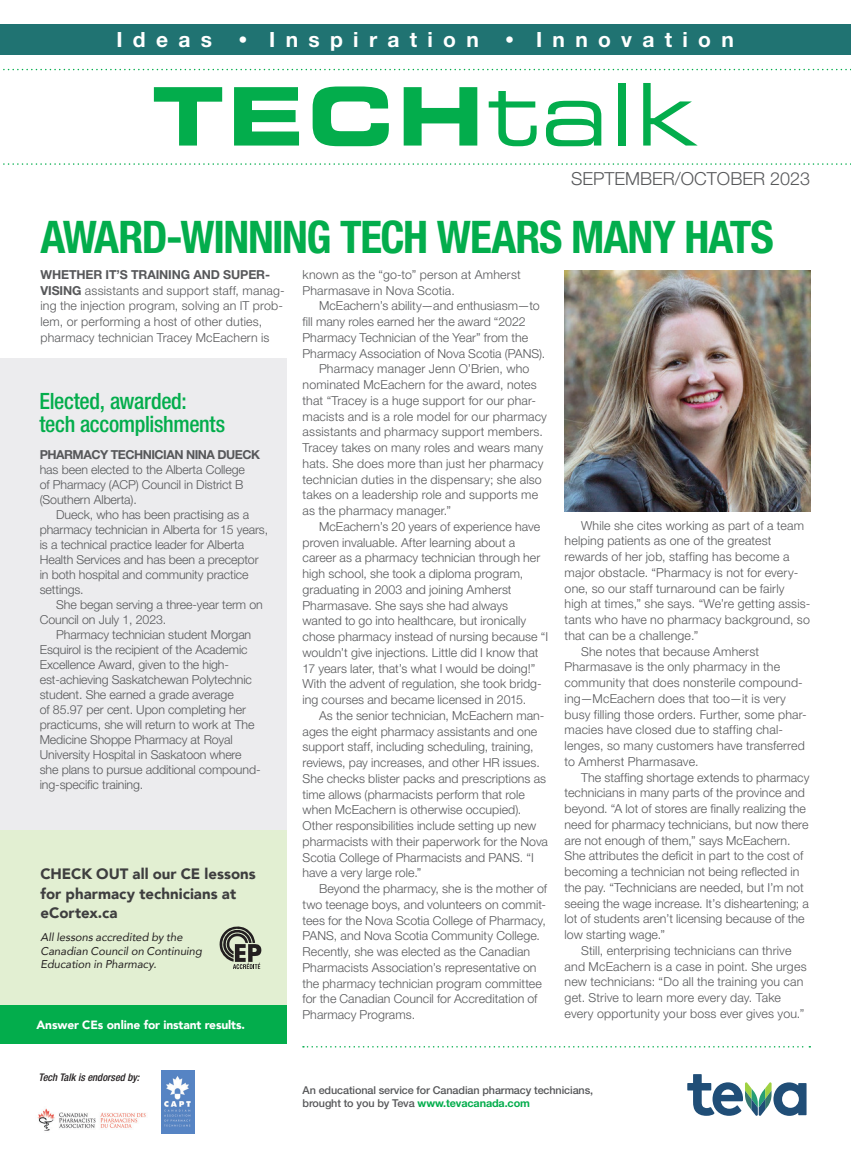
<style>
.page{position:relative;width:851px;height:1161px;background:#fff}
.page>*{position:absolute;margin:0;border:0;box-sizing:border-box;transform-origin:0 0}
.t1{font:80.7px "Eurostile LT Std Bold Ex 2";color:#03ad4c}
.TT___HEADS__LARGE_LIGHT{font:700 condensed 45px "Helvetica Neue LT Std";letter-spacing:-.03em;color:#03ad4c}
.heds{font:500 condensed 22.5px/22.5px "Helvetica Neue LT Std";letter-spacing:-.015em;color:#03ad4c}
.t2{font:700 21px "Helvetica Neue LT Std";letter-spacing:.49em;color:#fff}
.t3{font:300 18px "Helvetica Neue LT Std";color:#57585a}
.t4{font:900 15px/19.5px "Avenir";letter-spacing:.005em;color:#3e3e3f}
.TT___MAIN_TEXT{font:300 12.3px/15.8px "Helvetica Neue LT Std";letter-spacing:.005em;color:#57585a}
.t5{font:900 12px "Avenir";letter-spacing:-.01em;color:#fff}
.t6{font:italic 11.25px/13.5px "Avenir";color:#231f20}
.TT___ENDORSEMENT_COPY{font:500 10.8px/13.2px "Helvetica Neue LT Std";letter-spacing:-.01em;color:#57585a}
.TT___ENDORSEMENT_COPY-2{font:italic 500 condensed 10.5px "Helvetica Neue LT Std";color:#231f20}
.s1{font-size:18px}
.s2{font-family:"Eurostile LT Std Ex 2";font-size:86.4px}
.s3{font-weight:700}
.s4{font-weight:700;color:#03ad4c}
</style>
<div class="page">
<svg style="left:303px;top:1046px;width:507px;height:2px"></svg>
<svg style="left:3px;top:163px;width:848px;height:2px"></svg>
<svg style="left:3px;top:69px;width:848px;height:1px"></svg>
<img style="left:37px;top:1108px;width:109px;height:23px">
<img style="left:161px;top:1071px;width:34px;height:62px">
<div style="left:0;top:358px;width:286px;height:484px;background:#ececee"></div>
<div style="left:0;top:25px;width:850px;height:30px;background:#207372"></div>
<div style="left:0;top:830px;width:286px;height:182px;background:#e2efd2"></div>
<div style="left:0;top:1006px;width:286px;height:38px;background:#03ad4c"></div>
<img style="left:564px;top:270px;width:246px;height:242px">
<svg style="left:687px;top:1074px;width:119px;height:42px"></svg>
<svg style="left:219px;top:926px;width:43px;height:43px"></svg>
<p class="t2" style="left:116px;top:27px;width:97px">Ideas</p>
<p class="t2" style="left:238px;top:27px;width:242px"><span class="s1">•</span> Inspiration</p>
<p class="t2" style="left:505px;top:27px;width:230px"><span class="s1">•</span> Innovation</p>
<p class="t1" style="left:152px;top:60px;width:547px">tech<span class="s2">talk</span></p>
<p class="t3" style="left:571px;top:168px;width:240px">SEPTEMBER/OCTOBER 2023</p>
<p class="TT___HEADS__LARGE_LIGHT" style="left:40px;top:209px;width:734px">AWARD-WINNING TECH WEARS MANY HATS</p>
<p class="TT___MAIN_TEXT" style="left:40px;top:266px;width:245px"><span class="s3">WHETHER IT’S TRAINING AND SUPER-VISING</span> assistants and support staff, manag&shy;ing the injection program, solving an IT prob&shy;lem, or performing a host of other duties, pharmacy technician Tracey McEachern is</p>
<p class="heds" style="left:39px;top:390px;width:187px">Elected, awarded: tech accomplishments</p>
<p class="TT___MAIN_TEXT" style="left:40px;top:447px;width:222px;line-height:15px"><span class="s3">PHARMACY TECHNICIAN NINA DUECK </span>has been elected to the Alberta College<br>of Pharmacy (ACP) Council in District B (Southern Alberta).</p>
<p class="TT___MAIN_TEXT" style="left:40px;top:507px;width:230px;line-height:15px;text-indent:16px">Dueck, who has been practising as a pharmacy technician in Alberta for 15 years, is a technical practice leader for Alberta Health Services and has been a preceptor in both hospital and community practice settings.</p>
<p class="TT___MAIN_TEXT" style="left:40px;top:597px;width:224px;line-height:15px;text-indent:16px">She began serving a three-year term on<br>Council on July 1, 2023.</p>
<p class="TT___MAIN_TEXT" style="left:40px;top:627px;width:222px;line-height:15px;text-indent:16px">Pharmacy technician student Morgan Esquirol is the recipient of the Academic Excellence Award, given to the high&shy;est-achieving Saskatchewan Polytechnic student. She earned a grade average<br>of 85.97 per cent. Upon completing her practicums, she will return to work at The Medicine Shoppe Pharmacy at Royal University Hospital in Saskatoon where she plans to pursue additional compound&shy;ing-specific training.</p>
<p class="t4" style="left:40px;top:864px;width:217px">CHECK OUT all our CE lessons for pharmacy technicians at eCortex.ca</p>
<p class="t6" style="left:40px;top:930px;width:163px">All lessons accredited by the<br>Canadian Council on Continuing<br>Education in Pharmacy.</p>
<p class="t5" style="left:36px;top:1014px;width:210px">Answer CEs online for instant results.</p>
<p class="TT___ENDORSEMENT_COPY-2" style="left:39px;top:1071px;width:102px">Tech Talk is endorsed by:</p>
<p class="TT___MAIN_TEXT" style="left:302px;top:266px;width:220px">known as the “go-to” person at Amherst<br>Pharmasave in Nova Scotia.</p>
<p class="TT___MAIN_TEXT" style="left:302px;top:298px;width:244px;text-indent:16px">McEachern’s ability—and enthusiasm—to fill many roles earned her the award “2022<br>Pharmacy Technician of the Year” from the Pharmacy Association of Nova Scotia (PANS).</p>
<p class="TT___MAIN_TEXT" style="left:302px;top:361px;width:246px;text-indent:16px">Pharmacy manager Jenn O’Brien, who nominated McEachern for the award, notes that “Tracey is a huge support for our phar&shy;macists and is a role model for our pharmacy assistants and pharmacy support members.<br>Tracey takes on many roles and wears many hats. She does more than just her pharmacy technician duties in the dispensary; she also takes on a leadership role and supports me as the pharmacy manager.”</p>
<p class="TT___MAIN_TEXT" style="left:302px;top:518px;width:247px;text-indent:16px">McEachern’s 20 years of experience have proven invaluable. After learning about a career as a pharmacy technician through her high school, she took a diploma program, graduating in 2003 and joining Amherst Pharmasave. She says she had always wanted to go into healthcare, but ironically chose pharmacy instead of nursing because “I wouldn’t give injections. Little did I know that 17 years later, that’s what I would be doing!” With the advent of regulation, she took bridg&shy;ing courses and became licensed in 2015.</p>
<p class="TT___MAIN_TEXT" style="left:302px;top:707px;width:247px;text-indent:16px">As the senior technician, McEachern man&shy;ages the eight pharmacy assistants and one support staff, including scheduling, training, reviews, pay increases, and other HR issues.<br>She checks blister packs and prescriptions as time allows (pharmacists perform that role when McEachern is otherwise occupied).<br>Other responsibilities include setting up new pharmacists with their paperwork for the Nova Scotia College of Pharmacists and PANS. “I have a very large role.”</p>
<p class="TT___MAIN_TEXT" style="left:302px;top:881px;width:246px;text-indent:16px">Beyond the pharmacy, she is the mother of two teenage boys, and volunteers on commit&shy;tees for the Nova Scotia College of Pharmacy, PANS, and Nova Scotia Community College.<br>Recently, she was elected as the Canadian Pharmacists Association’s representative on the pharmacy technician program committee for the Canadian Council for Accreditation of Pharmacy Programs.</p>
<p class="TT___MAIN_TEXT" style="left:564px;top:517px;width:247px;text-indent:16px">While she cites working as part of a team helping patients as one of the greatest rewards of her job, staffing has become a major obstacle. “Pharmacy is not for every&shy;one, so our staff turnaround can be fairly high at times,” she says. “We’re getting assis&shy;tants who have no pharmacy background, so that can be a challenge.”</p>
<p class="TT___MAIN_TEXT" style="left:564px;top:643px;width:243px;text-indent:16px">She notes that because Amherst Pharmasave is the only pharmacy in the community that does nonsterile compound&shy;ing—McEachern does that too—it is very busy filling those orders. Further, some phar&shy;macies have closed due to staffing chal&shy;lenges, so many customers have transferred to Amherst Pharmasave.</p>
<p class="TT___MAIN_TEXT" style="left:564px;top:769px;width:246px;text-indent:16px">The staffing shortage extends to pharmacy technicians in many parts of the province and beyond. “A lot of stores are finally realizing the need for pharmacy technicians, but now there are not enough of them,” says McEachern.<br>She attributes the deficit in part to the cost of becoming a technician not being reflected in the pay. “Technicians are needed, but I’m not seeing the wage increase. It’s disheartening; a lot of students aren’t licensing because of the low starting wage.”</p>
<p class="TT___MAIN_TEXT" style="left:564px;top:942px;width:243px;text-indent:16px">Still, enterprising technicians can thrive and McEachern is a case in point. She urges new technicians: “Do all the training you can get. Strive to learn more every day. Take every opportunity your boss ever gives you.”</p>
<p class="TT___ENDORSEMENT_COPY" style="left:302px;top:1083px;width:292px">An educational service for Canadian pharmacy technicians, brought to you by Teva <span class="s4">www.tevacanada.com</span></p>
</div>
